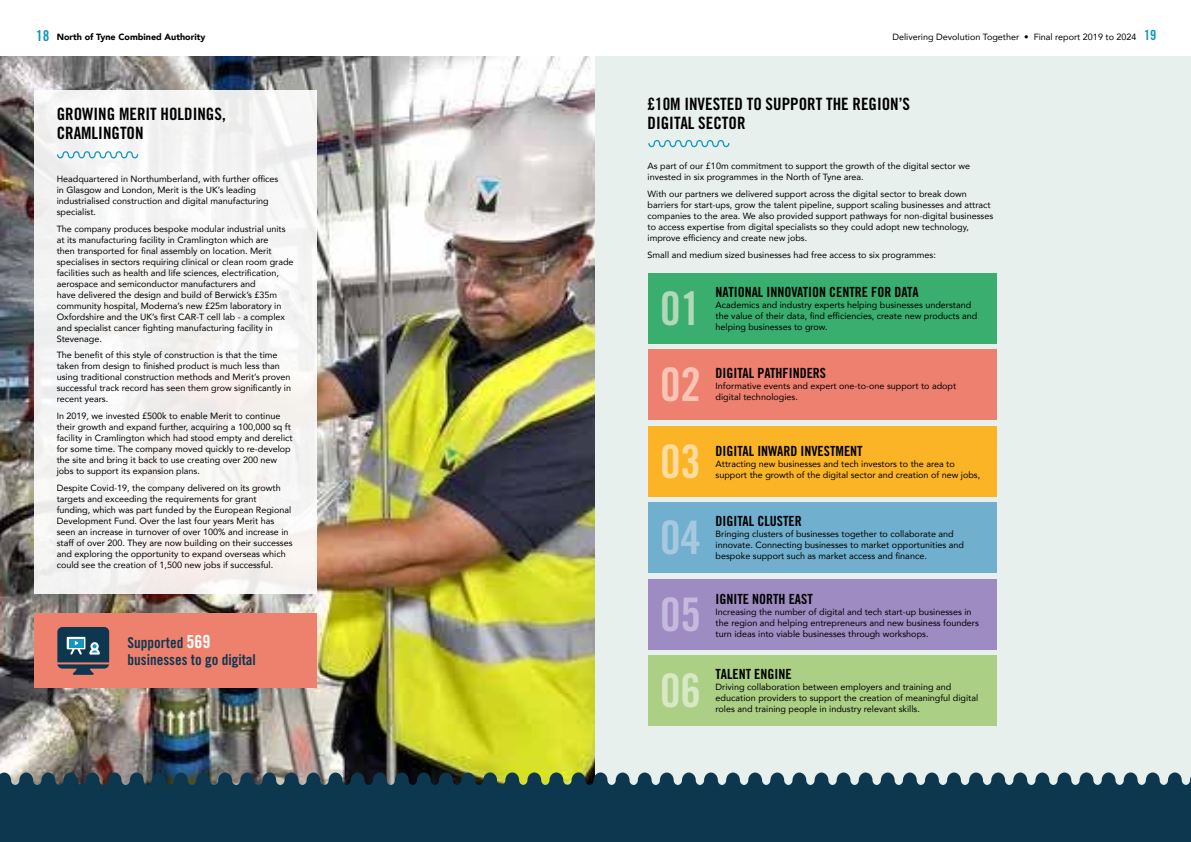
<style>
.page{position:relative;width:1191px;height:842px;background:#fff}
.page>*{position:absolute;margin:0;border:0;box-sizing:border-box;transform-origin:0 0}
.t1{font:46.2px "Trade Gothic LT Std Bd Cn 20";color:#b1d8b8}
.t2{font:46.2px "Trade Gothic LT Std Bd Cn 20";color:#f8c4b6}
.t3{font:46.2px "Trade Gothic LT Std Bd Cn 20";color:#fedb9f}
.t4{font:46.2px "Trade Gothic LT Std Bd Cn 20";color:#a7c9df}
.t5{font:46.2px "Trade Gothic LT Std Bd Cn 20";color:#c5badd}
.t6{font:46.2px "Trade Gothic LT Std Bd Cn 20";color:#d7e8c5}
.t7{font:17px/19px "Trade Gothic LT Std Bd Cn 20";color:#000}
.t8{font:15px/17px "Trade Gothic LT Std Bd Cn 20";color:#0d374e}
.t9{font:14px "Trade Gothic LT Std Bd Cn 20";color:#000}
.t10{font:9px/11px "Avenir";color:#000}
.t11{font:900 9px "Avenir";color:#000}
.s1{font-family:"Trade Gothic LT Std Bd Cn 20";font-weight:400;font-size:15px;color:#1396be}
.s2{font-family:"Trade Gothic LT Std Bd Cn 20";font-size:14px;color:#1396be}
.s3{font-size:18px;color:#fff}
</style>
<div class="page">
<img style="left:0;top:57px;width:595px;height:715px">
<div style="left:34px;top:90px;width:282px;height:503px;background:#f4f3f3"></div>
<div style="left:595px;top:57px;width:596px;height:754px;background:#e8f0ed"></div>
<svg style="left:57px;top:151px;width:81px;height:7px"></svg>
<svg style="left:0;top:772px;width:1191px;height:70px;fill:#0d374e"></svg>
<svg style="left:648px;top:140px;width:81px;height:7px"></svg>
<div style="left:34px;top:614px;width:282px;height:74px;background:#ee806e"></div>
<svg style="left:57px;top:627px;width:52px;height:48px"></svg>
<div style="left:648px;top:273px;width:348px;height:70px;background:#39ae6e"></div>
<div style="left:648px;top:349px;width:348px;height:71px;background:#ee806f"></div>
<div style="left:648px;top:426px;width:348px;height:71px;background:#fab426"></div>
<div style="left:648px;top:502px;width:348px;height:71px;background:#70afce"></div>
<div style="left:648px;top:579px;width:348px;height:71px;background:#9e8bc1"></div>
<div style="left:648px;top:655px;width:348px;height:71px;background:#aacf85"></div>
<p class="t11" style="left:36px;top:30px;width:171px"><span class="s1">18</span> North of Tyne Combined Authority</p>
<p class="t10" style="left:892px;top:32px;width:265px">Delivering Devolution Together • Final report 2019 to 2024 <span class="s2">19</span></p>
<h2 class="t7" style="left:57px;top:104px;width:171px">GROWING MERIT HOLDINGS,<br>CRAMLINGTON</h2>
<p class="t10" style="left:57px;top:173px;width:223px">Headquartered in Northumberland, with further offices in Glasgow and London, Merit is the UK’s leading industrialised construction and digital manufacturing specialist.</p>
<p class="t10" style="left:57px;top:223px;width:238px">The company produces bespoke modular industrial units at its manufacturing facility in Cramlington which are<br>then transported for final assembly on location. Merit specialises in sectors requiring clinical or clean room grade facilities such as health and life sciences, electrification, aerospace and semiconductor manufacturers and<br>have delivered the design and build of Berwick’s £35m community hospital, Moderna’s new £25m laboratory in Oxfordshire and the UK’s first CAR-T cell lab - a complex and specialist cancer fighting manufacturing facility in Stevenage.</p>
<p class="t10" style="left:57px;top:350px;width:236px">The benefit of this style of construction is that the time taken from design to finished product is much less than using traditional construction methods and Merit’s proven successful track record has seen them grow significantly in recent years.</p>
<p class="t10" style="left:57px;top:410px;width:237px">In 2019, we invested £500k to enable Merit to continue their growth and expand further, acquiring a 100,000 sq ft facility in Cramlington which had stood empty and derelict for some time. The company moved quickly to re-develop the site and bring it back to use creating over 200 new jobs to support its expansion plans.</p>
<p class="t10" style="left:57px;top:482px;width:237px">Despite Covid-19, the company delivered on its growth targets and exceeding the requirements for grant<br>funding, which was part funded by the European Regional Development Fund. Over the last four years Merit has seen an increase in turnover of over 100% and increase in staff of over 200. They are now building on their successes and exploring the opportunity to expand overseas which could see the creation of 1,500 new jobs if successful.</p>
<h3 class="t8" style="left:128px;top:634px;width:130px">Supported <span class="s3">569 </span>businesses to go digital</h3>
<h2 class="t7" style="left:647px;top:94px;width:264px">£10M INVESTED TO SUPPORT THE REGION’S<br>DIGITAL SECTOR</h2>
<p class="t10" style="left:647px;top:161px;width:324px">As part of our £10m commitment to support the growth of the digital sector we invested in six programmes in the North of Tyne area.</p>
<p class="t10" style="left:647px;top:188px;width:347px">With our partners we delivered support across the digital sector to break down barriers for start-ups, grow the talent pipeline, support scaling businesses and attract companies to the area. We also provided support pathways for non-digital businesses to access expertise from digital specialists so they could adopt new technology, improve efficiency and create new jobs.</p>
<p class="t10" style="left:647px;top:249px;width:290px">Small and medium sized businesses had free access to six programmes:</p>
<h3 class="t9" style="left:715px;top:283px;width:204px">NATIONAL INNOVATION CENTRE FOR DATA</h3>
<p class="t10" style="left:715px;top:299px;width:263px">Academics and industry experts helping businesses understand the value of their data, find efficiencies, create new products and helping businesses to grow.</p>
<h3 class="t9" style="left:715px;top:364px;width:112px">DIGITAL PATHFINDERS</h3>
<p class="t10" style="left:715px;top:380px;width:242px">Informative events and expert one-to-one support to adopt digital technologies.</p>
<h1 class="t1" style="left:660px;top:280px;width:43px">01</h1>
<h1 class="t2" style="left:660px;top:357px;width:43px">02</h1>
<h1 class="t3" style="left:660px;top:433px;width:43px">03</h1>
<h1 class="t4" style="left:660px;top:510px;width:43px">04</h1>
<h1 class="t5" style="left:660px;top:586px;width:43px">05</h1>
<h1 class="t6" style="left:660px;top:663px;width:43px">06</h1>
<h3 class="t9" style="left:715px;top:442px;width:148px">DIGITAL INWARD INVESTMENT</h3>
<p class="t10" style="left:715px;top:458px;width:266px">Attracting new businesses and tech investors to the area to support the growth of the digital sector and creation of new jobs,</p>
<h3 class="t9" style="left:715px;top:512px;width:88px">DIGITAL CLUSTER</h3>
<p class="t10" style="left:715px;top:528px;width:250px">Bringing clusters of businesses together to collaborate and innovate. Connecting businesses to market opportunities and bespoke support such as market access and finance.</p>
<h3 class="t9" style="left:715px;top:590px;width:99px">IGNITE NORTH EAST</h3>
<p class="t10" style="left:715px;top:606px;width:265px">Increasing the number of digital and tech start-up businesses in the region and helping entrepreneurs and new business founders turn ideas into viable businesses through workshops.</p>
<h3 class="t9" style="left:715px;top:666px;width:77px">TALENT ENGINE</h3>
<p class="t10" style="left:715px;top:681px;width:264px">Driving collaboration between employers and training and education providers to support the creation of meaningful digital roles and training people in industry relevant skills.</p>
</div>
